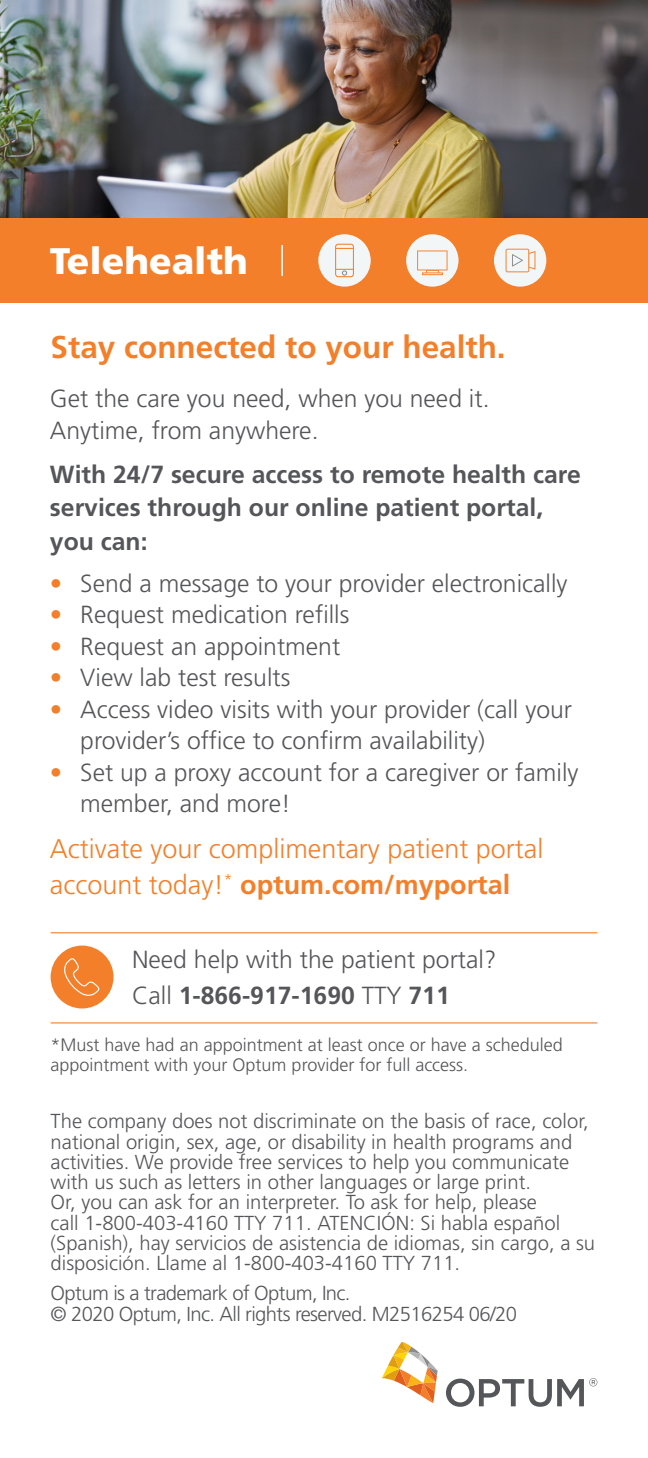
<style>
.page{position:relative;width:648px;height:1458px;background:#fff}
.page>*{position:absolute;margin:0;border:0;box-sizing:border-box;transform-origin:0 0}
.t1{font:900 36.9px "Frutiger LT Pro";color:#fff}
.t2{font:700 31.5px "Frutiger LT Pro";color:#f47f2a}
.Body_copy{font:300 27px/36px "Frutiger LT Pro";color:#f47f2a}
.Body_copy-2{font:300 24.75px/31.5px "Frutiger LT Pro";color:#555659}
.t3{font:700 24.75px/33.8px "Frutiger LT Pro";color:#555659}
.List_Paragraph{font:300 20.25px/20.2px "Frutiger LT Pro";color:#555659}
.List_Paragraph-2{font:300 20.25px/20.2px "Frutiger LT Pro";letter-spacing:-.03em;color:#555659}
.Body_copy-3{font:300 18px/20.2px "Frutiger LT Pro";color:#555659}
.s1{color:#f47f2a}
.s2{font-weight:700}
</style>
<div class="page">
<img style="left:0;top:0;width:648px;height:218px">
<div style="left:0;top:218px;width:648px;height:85px;background:#f47f2a"></div>
<hr style="left:281px;top:245px;width:2px;height:31px;background:#fff">
<div style="left:406px;top:234px;width:53px;height:53px;background:#f3f6f7;border-radius:50%"></div>
<svg style="left:417px;top:250px;width:31px;height:25px"></svg>
<div style="left:494px;top:234px;width:52px;height:53px;background:#f3f6f7;border-radius:50%"></div>
<svg style="left:506px;top:249px;width:29px;height:23px"></svg>
<div style="left:318px;top:234px;width:53px;height:53px;background:#f3f6f7;border-radius:50%"></div>
<svg style="left:335px;top:244px;width:19px;height:33px"></svg>
<hr style="left:51px;top:932px;width:546px;height:1px;background:#f47f2a">
<hr style="left:51px;top:1022px;width:546px;height:1px;background:#f47f2a">
<div style="left:51px;top:946px;width:63px;height:62px;background:#f47f2a;border-radius:50%"></div>
<svg style="left:64px;top:958px;width:36px;height:38px"></svg>
<svg style="left:382px;top:1343px;width:56px;height:60px"></svg>
<svg style="left:446px;top:1378px;width:151px;height:29px"></svg>
<p class="t1" style="left:50px;top:239px;width:199px">Telehealth</p>
<p class="t2" style="left:51px;top:328px;width:457px">Stay connected to your health.</p>
<p class="Body_copy-2" style="left:50px;top:383px;width:441px">Get the care you need, when you need it.<br>Anytime, from anywhere.</p>
<p class="t3" style="left:50px;top:457px;width:532px">With 24/7 secure access to remote health care services through our online patient portal, you can:</p>
<p class="Body_copy-2" style="left:50px;top:568px;width:519px"><span class="s1">•</span> Send a message to your provider electronically</p>
<p class="Body_copy-2" style="left:50px;top:599px;width:301px"><span class="s1">•</span> Request medication refills</p>
<p class="Body_copy-2" style="left:50px;top:631px;width:292px"><span class="s1">•</span> Request an appointment</p>
<p class="Body_copy-2" style="left:50px;top:662px;width:242px"><span class="s1">•</span> View lab test results</p>
<p class="Body_copy-2" style="left:80px;top:694px;width:493px;text-indent:-30px"><span class="s1">•</span> Access video visits with your provider (call your provider’s office to confirm availability)</p>
<p class="Body_copy-2" style="left:80px;top:757px;width:500px;text-indent:-30px"><span class="s1">•</span> Set up a proxy account for a caregiver or family member, and more!</p>
<p class="Body_copy" style="left:50px;top:831px;width:495px">Activate your complimentary patient portal account today!<sup>*</sup> <span class="s2">optum.com/myportal</span></p>
<p class="Body_copy-2" style="left:132px;top:942px;width:366px;line-height:36px">Need help with the patient portal?<br>Call <span class="s2">1-866-917-1690</span> TTY <span class="s2">711</span></p>
<p class="Body_copy-3" style="left:51px;top:1035px;width:514px">*Must have had an appointment at least once or have a scheduled appointment with your Optum provider for full access.</p>
<p class="List_Paragraph" style="left:51px;top:1111px;width:546px">The company does not discriminate on the basis of race, color, national origin, sex, age, or disability in health programs and activities. We provide free services to help you communicate with us such as letters in other languages or large print.<br>Or, you can ask for an interpreter. To ask for help, please<br>call 1-800-403-4160 TTY 711. ATENCIÓN: Si habla español (Spanish), hay servicios de asistencia de idiomas, sin cargo, a su disposición. Llame al 1-800-403-4160 TTY 711.</p>
<p class="List_Paragraph-2" style="left:51px;top:1283px;width:468px">Optum is a trademark of Optum, Inc.<br>© 2020 Optum, Inc. All rights reserved. M2516254 06/20</p>
</div>
